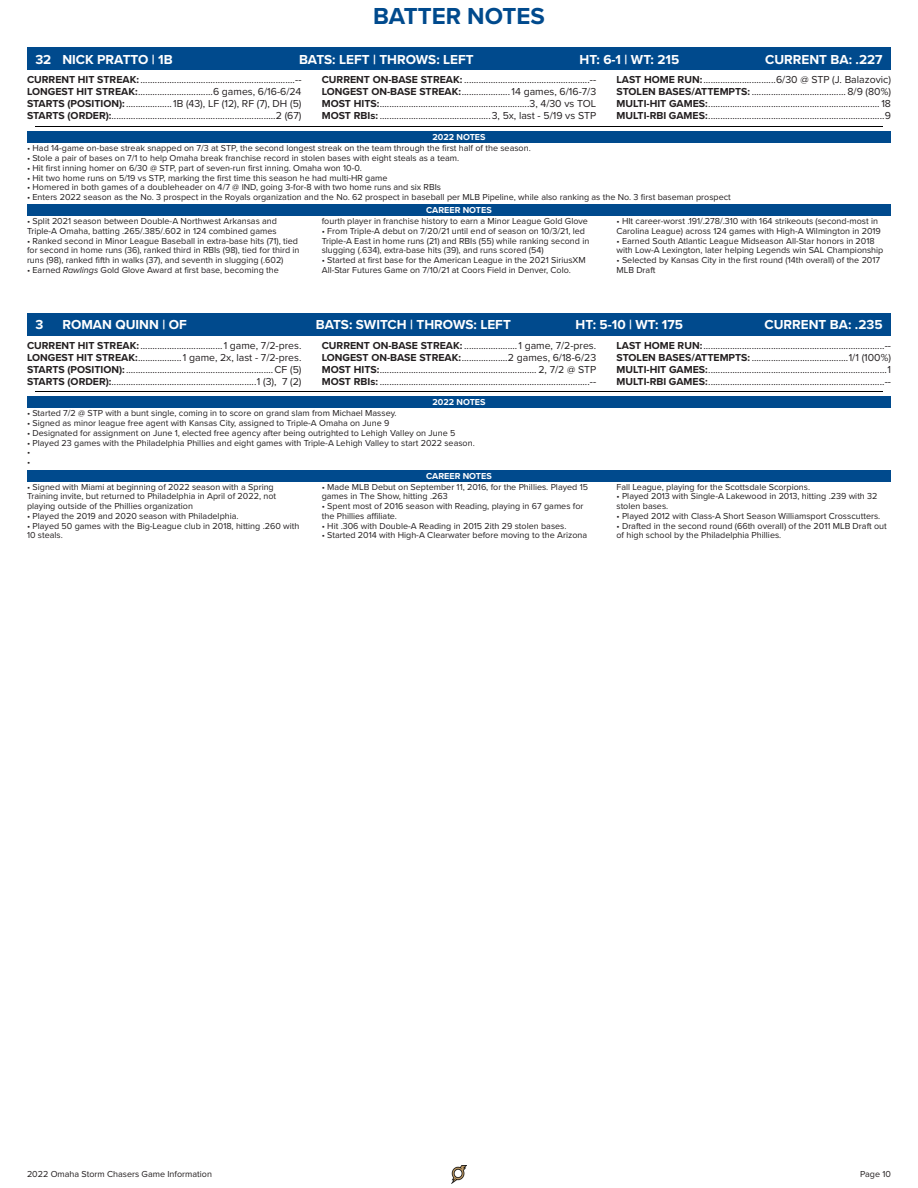
<style>
.page{position:relative;width:918px;height:1188px;background:#fff}
.page>*{position:absolute;margin:0;border:0;box-sizing:border-box;transform-origin:0 0}
.t1{font:700 24px "Proxima Nova";color:#004a8d}
.t2{font:700 13.5px "Proxima Nova";color:#fff}
.t3{font:10.5px "Proxima Nova";color:#231f20}
.t4{font:9px/9.8px "Proxima Nova";color:#231f20}
.t5{font:700 9px "Proxima Nova";color:#fff}
.s1{font-weight:700}
.s2{font-style:italic}
</style>
<div class="page">
<img style="left:451px;top:1166px;width:16px;height:18px">
<hr style="left:35px;top:126px;width:848px;height:1px;background:#000">
<div style="left:27px;top:204px;width:864px;height:11px;background:#004a8d"></div>
<div style="left:27px;top:48px;width:864px;height:22px;background:#004a8d"></div>
<div style="left:27px;top:131px;width:864px;height:12px;background:#004a8d"></div>
<hr style="left:35px;top:392px;width:848px;height:1px;background:#000">
<div style="left:27px;top:397px;width:864px;height:11px;background:#004a8d"></div>
<div style="left:27px;top:470px;width:864px;height:11px;background:#004a8d"></div>
<div style="left:27px;top:313px;width:864px;height:23px;background:#004a8d"></div>
<p class="t1" style="left:373px;top:-2px;width:173px">BATTER NOTES</p>
<p class="t2" style="left:35px;top:49px;width:139px">32 NICK PRATTO | 1B</p>
<p class="t2" style="left:299px;top:49px;width:176px">BATS: LEFT | THROWS: LEFT</p>
<p class="t2" style="left:579px;top:49px;width:101px">HT: 6-1 | WT: 215</p>
<p class="t2" style="left:765px;top:49px;width:119px">CURRENT BA: .227</p>
<p class="t3" style="left:27px;top:72px;width:276px"><span class="s1">CURRENT HIT STREAK:</span> ................................................................--</p>
<p class="t3" style="left:27px;top:84px;width:276px"><span class="s1">LONGEST HIT STREAK:</span>...............................6 games, 6/16-6/24</p>
<p class="t3" style="left:27px;top:96px;width:276px"><span class="s1">STARTS (POSITION):</span>...................1B (43), LF (12), RF (7), DH (5)</p>
<p class="t3" style="left:27px;top:108px;width:276px"><span class="s1">STARTS (ORDER):</span>....................................................................2 (67)</p>
<p class="t3" style="left:322px;top:72px;width:276px"><span class="s1">CURRENT ON-BASE STREAK:</span> ....................................................--</p>
<p class="t3" style="left:322px;top:84px;width:276px"><span class="s1">LONGEST ON-BASE STREAK:</span>....................14 games, 6/16-7/3</p>
<p class="t3" style="left:322px;top:96px;width:276px"><span class="s1">MOST HITS:</span>..............................................................3, 4/30 vs TOL</p>
<p class="t3" style="left:322px;top:108px;width:276px"><span class="s1">MOST RBIs:</span> ..............................................3, 5x, last - 5/19 vs STP</p>
<p class="t5" style="left:432px;top:131px;width:55px">2022 NOTES</p>
<p class="t3" style="left:616px;top:72px;width:276px"><span class="s1">LAST HOME RUN:</span>..............................6/30 @ STP (J. Balazovic)</p>
<p class="t3" style="left:616px;top:84px;width:276px"><span class="s1">STOLEN BASES/ATTEMPTS:</span> ....................................... 8/9 (80%)</p>
<p class="t3" style="left:616px;top:96px;width:276px"><span class="s1">MULTI-HIT GAMES:</span>.......................................................................18</p>
<p class="t3" style="left:616px;top:108px;width:276px"><span class="s1">MULTI-RBI GAMES:</span>.........................................................................9</p>
<p class="t4" style="left:27px;top:143px;width:505px">• Had 14-game on-base streak snapped on 7/3 at STP, the second longest streak on the team through the first half of the season.</p>
<p class="t4" style="left:27px;top:153px;width:434px">• Stole a pair of bases on 7/1 to help Omaha break franchise record in stolen bases with eight steals as a team.</p>
<p class="t4" style="left:27px;top:162px;width:336px">• Hit first inning homer on 6/30 @ STP, part of seven-run first inning. Omaha won 10-0.</p>
<p class="t4" style="left:27px;top:172px;width:362px">• Hit two home runs on 5/19 vs STP, marking the first time this season he had multi-HR game</p>
<p class="t4" style="left:27px;top:182px;width:416px">• Homered in both games of a doubleheader on 4/7 @ IND, going 3-for-8 with two home runs and six RBIs</p>
<p class="t4" style="left:27px;top:192px;width:705px">• Enters 2022 season as the No. 3 prospect in the Royals organization and the No. 62 prospect in baseball per MLB Pipeline, while also ranking as the No. 3 first baseman prospect</p>
<p class="t4" style="left:27px;top:216px;width:252px">• Split 2021 season between Double-A Northwest Arkansas and<br>Triple-A Omaha, batting .265/.385/.602 in 124 combined games</p>
<p class="t4" style="left:27px;top:235px;width:274px">• Ranked second in Minor League Baseball in extra-base hits (71), tied for second in home runs (36), ranked third in RBIs (98), tied for third in runs (98), ranked fifth in walks (37), and seventh in slugging (.602)</p>
<p class="t4" style="left:27px;top:264px;width:253px">• Earned <span class="s2">Rawlings</span> Gold Glove Award at first base, becoming the</p>
<p class="t5" style="left:426px;top:203px;width:67px">CAREER NOTES</p>
<p class="t4" style="left:322px;top:216px;width:268px">fourth player in franchise history to earn a Minor League Gold Glove</p>
<p class="t4" style="left:322px;top:225px;width:269px">• From Triple-A debut on 7/20/21 until end of season on 10/3/21, led<br>Triple-A East in home runs (21) and RBIs (55) while ranking second in slugging (.634), extra-base hits (39), and runs scored (54)</p>
<p class="t4" style="left:322px;top:255px;width:265px">• Started at first base for the American League in the 2021 SiriusXM<br>All-Star Futures Game on 7/10/21 at Coors Field in Denver, Colo.</p>
<p class="t4" style="left:616px;top:216px;width:266px">• HIt career-worst .191/.278/.310 with 164 strikeouts (second-most in<br>Carolina League) across 124 games with High-A Wilmington in 2019</p>
<p class="t4" style="left:616px;top:235px;width:268px">• Earned South Atlantic League Midseason All-Star honors in 2018 with Low-A Lexington, later helping Legends win SAL Championship</p>
<p class="t4" style="left:616px;top:255px;width:265px">• Selected by Kansas City in the first round (14th overall) of the 2017<br>MLB Draft</p>
<p class="t2" style="left:35px;top:315px;width:9px">3</p>
<p class="t2" style="left:62px;top:315px;width:126px">ROMAN QUINN | OF</p>
<p class="t2" style="left:316px;top:315px;width:197px">BATS: SWITCH | THROWS: LEFT</p>
<p class="t2" style="left:576px;top:315px;width:109px">HT: 5-10 | WT: 175</p>
<p class="t2" style="left:764px;top:315px;width:120px">CURRENT BA: .235</p>
<p class="t3" style="left:27px;top:338px;width:276px"><span class="s1">CURRENT HIT STREAK:</span> ..................................1 game, 7/2-pres.</p>
<p class="t3" style="left:27px;top:350px;width:276px"><span class="s1">LONGEST HIT STREAK:</span>..................1 game, 2x, last - 7/2-pres.</p>
<p class="t3" style="left:27px;top:362px;width:276px"><span class="s1">STARTS (POSITION):</span>.............................................................CF (5)</p>
<p class="t3" style="left:27px;top:374px;width:276px"><span class="s1">STARTS (ORDER):</span>............................................................1 (3), 7 (2)</p>
<p class="t3" style="left:322px;top:338px;width:276px"><span class="s1">CURRENT ON-BASE STREAK:</span> ......................1 game, 7/2-pres.</p>
<p class="t3" style="left:322px;top:350px;width:276px"><span class="s1">LONGEST ON-BASE STREAK:</span>...................2 games, 6/18-6/23</p>
<p class="t3" style="left:322px;top:362px;width:276px"><span class="s1">MOST HITS:</span>................................................................. 2, 7/2 @ STP</p>
<p class="t3" style="left:322px;top:374px;width:276px"><span class="s1">MOST RBIs:</span> .......................................................................................--</p>
<p class="t5" style="left:432px;top:396px;width:55px">2022 NOTES</p>
<p class="t4" style="left:27px;top:408px;width:371px">• Started 7/2 @ STP with a bunt single, coming in to score on grand slam from Michael Massey.</p>
<p class="t4" style="left:27px;top:418px;width:364px">• Signed as minor league free agent with Kansas City, assigned to Triple-A Omaha on June 9</p>
<p class="t4" style="left:27px;top:428px;width:430px">• Designated for assignment on June 1, elected free agency after being outrighted to Lehigh Valley on June 5</p>
<p class="t4" style="left:27px;top:437px;width:449px">• Played 23 games with the Philadelphia Phillies and eight games with Triple-A Lehigh Valley to start 2022 season.</p>
<p class="t4" style="left:27px;top:447px;width:5px">•</p>
<p class="t4" style="left:27px;top:457px;width:5px">•</p>
<p class="t4" style="left:27px;top:481px;width:251px">• Signed with Miami at beginning of 2022 season with a Spring<br>Training invite, but returned to Philadelphia in April of 2022, not playing outside of the Phillies organization</p>
<p class="t4" style="left:27px;top:511px;width:213px">• Played the 2019 and 2020 season with Philadelphia.</p>
<p class="t4" style="left:27px;top:520px;width:274px">• Played 50 games with the Big-League club in 2018, hitting .260 with<br>10 steals.</p>
<p class="t5" style="left:426px;top:469px;width:67px">CAREER NOTES</p>
<p class="t4" style="left:322px;top:481px;width:268px">• Made MLB Debut on September 11, 2016, for the Phillies. Played 15 games in The Show, hitting .263</p>
<p class="t4" style="left:322px;top:501px;width:263px">• Spent most of 2016 season with Reading, playing in 67 games for the Phillies affiliate.</p>
<p class="t4" style="left:322px;top:520px;width:246px">• Hit .306 with Double-A Reading in 2015 2ith 29 stolen bases.</p>
<p class="t4" style="left:322px;top:530px;width:267px">• Started 2014 with High-A Clearwater before moving to the Arizona</p>
<p class="t3" style="left:616px;top:338px;width:276px"><span class="s1">LAST HOME RUN:</span>...........................................................................--</p>
<p class="t3" style="left:616px;top:350px;width:276px"><span class="s1">STOLEN BASES/ATTEMPTS:</span> ........................................1/1 (100%)</p>
<p class="t3" style="left:616px;top:362px;width:276px"><span class="s1">MULTI-HIT GAMES:</span>..........................................................................1</p>
<p class="t3" style="left:616px;top:374px;width:276px"><span class="s1">MULTI-RBI GAMES:</span>.........................................................................--</p>
<p class="t4" style="left:616px;top:481px;width:195px">Fall League, playing for the Scottsdale Scorpions.</p>
<p class="t4" style="left:616px;top:491px;width:263px">• Played 2013 with Single-A Lakewood in 2013, hitting .239 with 32 stolen bases.</p>
<p class="t4" style="left:616px;top:511px;width:265px">• Played 2012 with Class-A Short Season Williamsport Crosscutters.</p>
<p class="t4" style="left:616px;top:520px;width:272px">• Drafted in the second round (66th overall) of the 2011 MLB Draft out of high school by the Philadelphia Phillies.</p>
<p class="t4" style="left:27px;top:1169px;width:187px">2022 Omaha Storm Chasers Game Information</p>
<p class="t4" style="left:860px;top:1169px;width:32px">Page 10</p>
</div>
